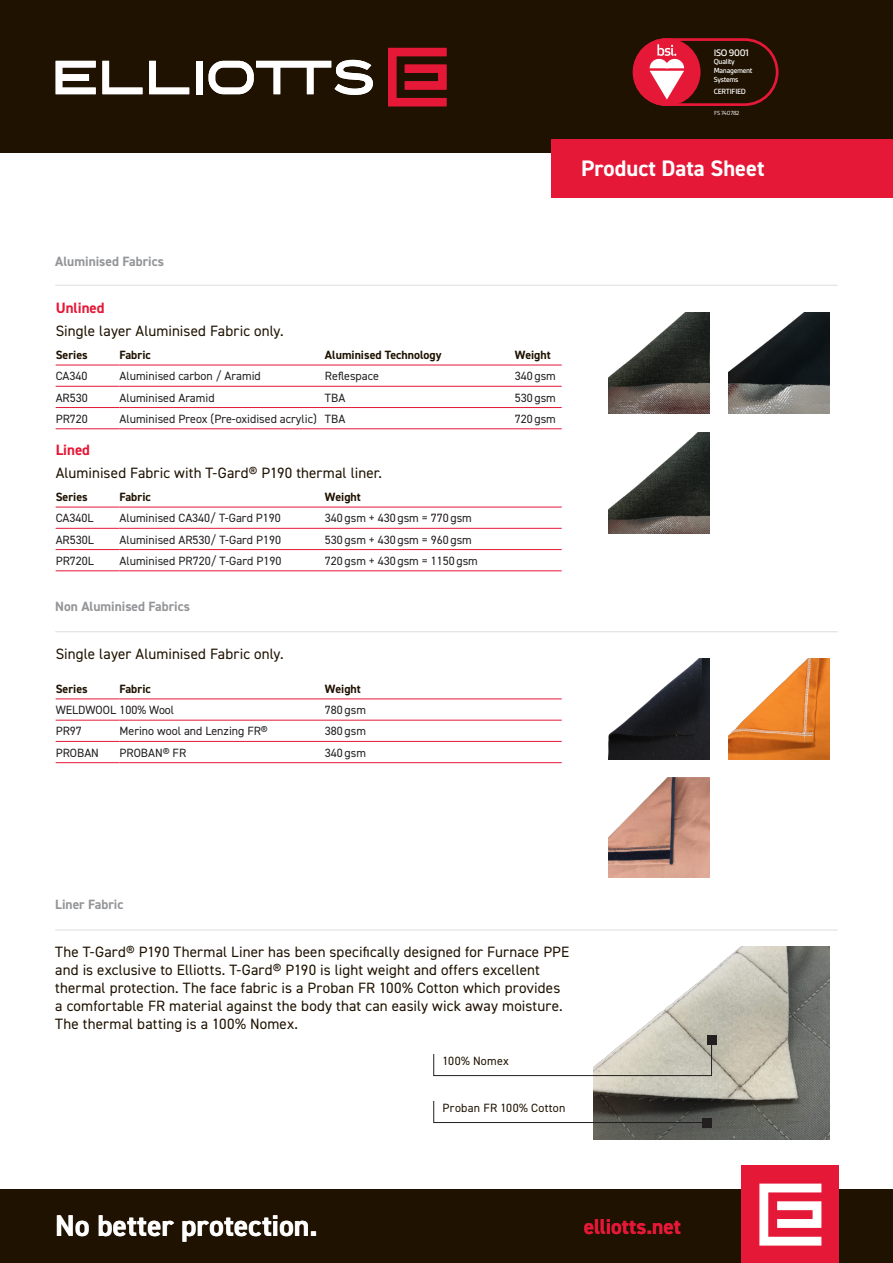
<style>
.page{position:relative;width:893px;height:1263px;background:#fff}
.page>*{position:absolute;margin:0;border:0;box-sizing:border-box;transform-origin:0 0}
.t1{font:700 30px "DIN2014";letter-spacing:-.005em;color:#fff}
.t2{font:700 22.5px "DIN2014";color:#fff}
.t3{font:700 21.45px "DIN2014";letter-spacing:-.005em;color:#e51837}
.Body{font:15px/18px "DIN2014";letter-spacing:.01em;color:#1f1200}
.Body_BEFORE_LIST{font:15px "DIN2014";letter-spacing:.005em;color:#1f1200}
.Subhead_3_RED{font:700 15px "DIN2014";color:#e51837}
.Subhead{font:700 13.5px "DIN2014";color:#939598}
.Table_Body{font:12px "DIN2014";color:#231f20}
.Table_Sub-Heading{font:700 12px "DIN2014";color:#1f1200}
.Small_text{font:12px "DIN2014";letter-spacing:.02em;color:#1f1200}
.t4{font:500 10.2px "Gesta";letter-spacing:-.035em;color:#fff}
.t5{font:500 8.1px "Gesta";letter-spacing:-.035em;color:#fff}
.t6{font:500 7.95px/8.6px "Gesta";letter-spacing:-.035em;color:#fff}
.t7{font:6.3px "Gesta";letter-spacing:-.035em;color:#fff}
</style>
<div class="page">
<div style="left:0;top:0;width:893px;height:153px;background:#1f1200"></div>
<div style="left:0;top:1189px;width:893px;height:74px;background:#1f1200"></div>
<img style="left:594px;top:946px;width:236px;height:193px">
<hr style="left:56px;top:365px;width:63px;height:1px;background:#e51837">
<hr style="left:119px;top:365px;width:206px;height:1px;background:#e51837">
<hr style="left:325px;top:365px;width:190px;height:1px;background:#e51837">
<hr style="left:515px;top:365px;width:47px;height:1px;background:#e51837">
<hr style="left:56px;top:386px;width:63px;height:1px;background:#e51837">
<hr style="left:119px;top:386px;width:206px;height:1px;background:#e51837">
<hr style="left:325px;top:386px;width:190px;height:1px;background:#e51837">
<hr style="left:515px;top:386px;width:47px;height:1px;background:#e51837">
<hr style="left:56px;top:407px;width:63px;height:1px;background:#e51837">
<hr style="left:119px;top:407px;width:206px;height:1px;background:#e51837">
<hr style="left:325px;top:407px;width:190px;height:1px;background:#e51837">
<hr style="left:515px;top:407px;width:47px;height:1px;background:#e51837">
<hr style="left:56px;top:428px;width:63px;height:1px;background:#e51837">
<hr style="left:119px;top:428px;width:206px;height:1px;background:#e51837">
<hr style="left:325px;top:428px;width:190px;height:1px;background:#e51837">
<hr style="left:515px;top:428px;width:47px;height:1px;background:#e51837">
<hr style="left:56px;top:507px;width:63px;height:1px;background:#e51837">
<hr style="left:119px;top:507px;width:206px;height:1px;background:#e51837">
<hr style="left:325px;top:507px;width:237px;height:1px;background:#e51837">
<hr style="left:56px;top:528px;width:63px;height:1px;background:#e51837">
<hr style="left:119px;top:528px;width:206px;height:1px;background:#e51837">
<hr style="left:325px;top:528px;width:237px;height:1px;background:#e51837">
<hr style="left:56px;top:549px;width:63px;height:1px;background:#e51837">
<hr style="left:119px;top:549px;width:206px;height:1px;background:#e51837">
<hr style="left:325px;top:549px;width:237px;height:1px;background:#e51837">
<hr style="left:56px;top:570px;width:63px;height:1px;background:#e51837">
<hr style="left:119px;top:570px;width:206px;height:1px;background:#e51837">
<hr style="left:325px;top:570px;width:237px;height:1px;background:#e51837">
<hr style="left:56px;top:698px;width:63px;height:1px;background:#e51837">
<hr style="left:119px;top:698px;width:206px;height:1px;background:#e51837">
<hr style="left:325px;top:698px;width:237px;height:1px;background:#e51837">
<hr style="left:56px;top:720px;width:63px;height:1px;background:#e51837">
<hr style="left:119px;top:720px;width:206px;height:1px;background:#e51837">
<hr style="left:325px;top:720px;width:237px;height:1px;background:#e51837">
<hr style="left:56px;top:741px;width:63px;height:1px;background:#e51837">
<hr style="left:119px;top:741px;width:206px;height:1px;background:#e51837">
<hr style="left:325px;top:741px;width:237px;height:1px;background:#e51837">
<hr style="left:56px;top:762px;width:63px;height:1px;background:#e51837">
<hr style="left:119px;top:762px;width:206px;height:1px;background:#e51837">
<hr style="left:325px;top:762px;width:237px;height:1px;background:#e51837">
<svg style="left:433px;top:1039px;width:279px;height:37px"></svg>
<div style="left:707px;top:1035px;width:9px;height:9px;background:#231f20"></div>
<svg style="left:433px;top:1100px;width:275px;height:23px"></svg>
<div style="left:702px;top:1118px;width:9px;height:9px;background:#231f20"></div>
<hr style="left:55px;top:285px;width:783px;height:1px;background:#dcdddf">
<hr style="left:55px;top:631px;width:783px;height:1px;background:#dcdddf">
<hr style="left:55px;top:930px;width:783px;height:1px;background:#dcdddf">
<img style="left:609px;top:313px;width:100px;height:100px">
<img style="left:609px;top:659px;width:100px;height:100px">
<img style="left:609px;top:432px;width:100px;height:101px">
<img style="left:609px;top:777px;width:100px;height:100px">
<img style="left:728px;top:313px;width:101px;height:100px">
<img style="left:728px;top:659px;width:101px;height:100px">
<div style="left:551px;top:139px;width:342px;height:59px;background:#e51837"></div>
<svg style="left:388px;top:48px;width:58px;height:58px"></svg>
<div style="left:196px;top:61px;width:6px;height:33px;background:#fff"></div>
<svg style="left:209px;top:60px;width:164px;height:35px"></svg>
<svg style="left:56px;top:61px;width:40px;height:33px"></svg>
<svg style="left:102px;top:61px;width:40px;height:33px"></svg>
<svg style="left:149px;top:61px;width:40px;height:33px"></svg>
<div style="left:741px;top:1166px;width:98px;height:97px;background:#e51837"></div>
<svg style="left:759px;top:1183px;width:62px;height:62px"></svg>
<svg style="left:633px;top:38px;width:145px;height:68px"></svg>
<p class="t4" style="left:714px;top:47px;width:37px">ISO 9001</p>
<p class="t6" style="left:714px;top:58px;width:40px">Quality<br>Management<br>Systems</p>
<p class="t5" style="left:714px;top:87px;width:34px">CERTIFIED</p>
<p class="t7" style="left:714px;top:109px;width:27px">FS 740782</p>
<h2 class="t2" style="left:581px;top:154px;width:185px">Product Data Sheet</h2>
<p class="Subhead" style="left:55px;top:252px;width:110px">Aluminised Fabrics</p>
<p class="Subhead_3_RED" style="left:56px;top:298px;width:50px">Unlined</p>
<p class="Body_BEFORE_LIST" style="left:56px;top:321px;width:230px">Single layer Aluminised Fabric only.</p>
<p class="Table_Sub-Heading" style="left:56px;top:347px;width:34px">Series</p>
<p class="Table_Sub-Heading" style="left:119px;top:347px;width:33px">Fabric</p>
<p class="Table_Sub-Heading" style="left:325px;top:347px;width:118px">Aluminised Technology</p>
<p class="Table_Sub-Heading" style="left:515px;top:347px;width:37px">Weight</p>
<p class="Table_Body" style="left:56px;top:369px;width:33px">CA340</p>
<p class="Table_Body" style="left:119px;top:369px;width:143px">Aluminised carbon / Aramid</p>
<p class="Table_Body" style="left:325px;top:369px;width:55px">Reflespace</p>
<p class="Table_Body" style="left:515px;top:369px;width:42px">340gsm</p>
<p class="Table_Body" style="left:56px;top:390px;width:34px">AR530</p>
<p class="Table_Body" style="left:119px;top:390px;width:97px">Aluminised Aramid</p>
<p class="Table_Body" style="left:325px;top:390px;width:22px">TBA</p>
<p class="Table_Body" style="left:515px;top:390px;width:42px">530gsm</p>
<p class="Table_Body" style="left:56px;top:411px;width:34px">PR720</p>
<p class="Table_Body" style="left:119px;top:411px;width:199px">Aluminised Preox (Pre-oxidised acrylic)</p>
<p class="Table_Body" style="left:325px;top:411px;width:22px">TBA</p>
<p class="Table_Body" style="left:515px;top:411px;width:42px">720gsm</p>
<p class="Subhead_3_RED" style="left:56px;top:440px;width:36px">Lined</p>
<p class="Body_BEFORE_LIST" style="left:56px;top:463px;width:328px">Aluminised Fabric with T-Gard® P190 thermal liner.</p>
<p class="Table_Sub-Heading" style="left:56px;top:489px;width:34px">Series</p>
<p class="Table_Sub-Heading" style="left:119px;top:489px;width:33px">Fabric</p>
<p class="Table_Sub-Heading" style="left:325px;top:489px;width:37px">Weight</p>
<p class="Table_Body" style="left:56px;top:511px;width:39px">CA340L</p>
<p class="Table_Body" style="left:119px;top:511px;width:163px">Aluminised CA340/ T-Gard P190</p>
<p class="Table_Body" style="left:325px;top:511px;width:148px">340gsm + 430gsm = 770gsm</p>
<p class="Table_Body" style="left:56px;top:532px;width:40px">AR530L</p>
<p class="Table_Body" style="left:119px;top:532px;width:163px">Aluminised AR530/ T-Gard P190</p>
<p class="Table_Body" style="left:325px;top:532px;width:148px">530gsm + 430gsm = 960gsm</p>
<p class="Table_Body" style="left:56px;top:553px;width:40px">PR720L</p>
<p class="Table_Body" style="left:119px;top:553px;width:163px">Aluminised PR720/ T-Gard P190</p>
<p class="Table_Body" style="left:325px;top:553px;width:154px">720gsm + 430gsm = 1150gsm</p>
<p class="Subhead" style="left:55px;top:597px;width:136px">Non Aluminised Fabrics</p>
<p class="Body" style="left:56px;top:644px;width:230px">Single layer Aluminised Fabric only.</p>
<p class="Table_Sub-Heading" style="left:56px;top:681px;width:34px">Series</p>
<p class="Table_Sub-Heading" style="left:119px;top:681px;width:33px">Fabric</p>
<p class="Table_Sub-Heading" style="left:325px;top:681px;width:37px">Weight</p>
<p class="Table_Body" style="left:56px;top:702px;width:120px">WELDWOOL 100% Wool</p>
<p class="Table_Body" style="left:325px;top:702px;width:42px">780gsm</p>
<p class="Table_Body" style="left:56px;top:724px;width:28px">PR97</p>
<p class="Table_Body" style="left:119px;top:724px;width:150px">Merino wool and Lenzing FR®</p>
<p class="Table_Body" style="left:325px;top:724px;width:42px">380gsm</p>
<p class="Table_Body" style="left:56px;top:745px;width:45px">PROBAN</p>
<p class="Table_Body" style="left:119px;top:745px;width:68px">PROBAN® FR</p>
<p class="Table_Body" style="left:325px;top:745px;width:42px">340gsm</p>
<p class="Subhead" style="left:55px;top:895px;width:70px">Liner Fabric</p>
<p class="Body" style="left:55px;top:942px;width:516px">The T-Gard® P190 Thermal Liner has been specifically designed for Furnace PPE and is exclusive to Elliotts. T-Gard® P190 is light weight and offers excellent thermal protection. The face fabric is a Proban FR 100% Cotton which provides a comfortable FR material against the body that can easily wick away moisture.<br>The thermal batting is a 100% Nomex.</p>
<p class="Small_text" style="left:443px;top:1053px;width:68px">100% Nomex</p>
<p class="Small_text" style="left:443px;top:1100px;width:124px">Proban FR 100% Cotton</p>
<h1 class="t1" style="left:55px;top:1206px;width:264px">No better protection.</h1>
<h3 class="t3" style="left:584px;top:1213px;width:99px">elliotts.net</h3>
</div>
